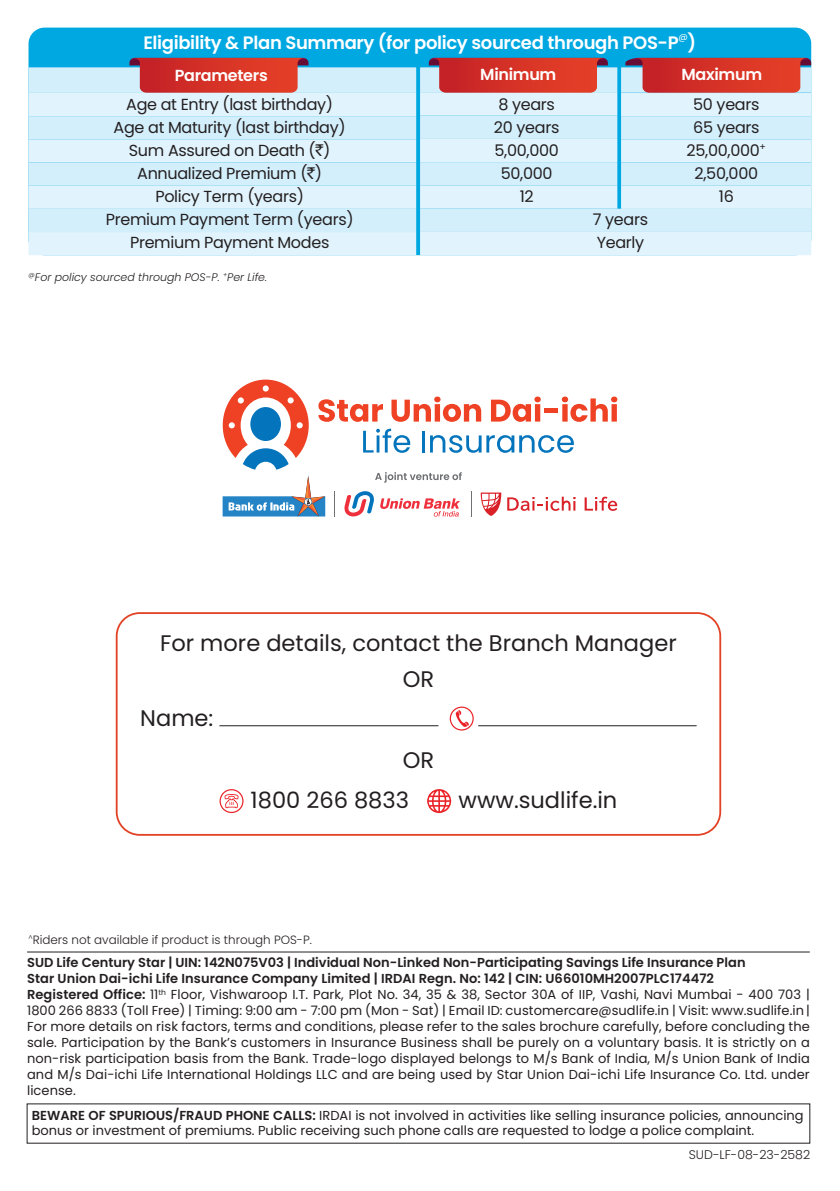
<style>
.page{position:relative;width:840px;height:1191px;background:#fff}
.page>*{position:absolute;margin:0;border:0;box-sizing:border-box;transform-origin:0 0}
.t1{font:22.6px "Poppins";color:#231f20}
.t2{font:600 18px "Poppins";letter-spacing:-.02em;color:#fff}
.t3{font:16px "Poppins";letter-spacing:-.02em;color:#231f20}
.t4{font:600 16px "Poppins";letter-spacing:-.02em;color:#fff}
.t5{font:13px/16px "Poppins";letter-spacing:.005em;color:#231f20}
.t6{font:300 12.4px "Poppins";color:#231f20}
.t7{font:300 12px "Poppins";color:#231f20}
.t8{font:italic 300 11px "Poppins";color:#231f20}
.t9{font:9.4px "Poppins";color:#fff}
.s1{font-family:"Rupee Foradian"}
.s2{font-weight:600}
</style>
<div class="page">
<hr style="left:27px;top:951px;width:782px;height:1px;background:#231f20">
<svg style="left:222px;top:379px;width:395px;height:138px"></svg>
<div style="left:116px;top:612px;width:604px;height:223px;border:2px solid #e24226;border-radius:23px"></div>
<svg style="left:427px;top:789px;width:24px;height:24px"></svg>
<svg style="left:219px;top:789px;width:24px;height:24px"></svg>
<hr style="left:219px;top:725px;width:219px;height:1px;background:#231f20">
<hr style="left:478px;top:725px;width:218px;height:1px;background:#231f20">
<svg style="left:449px;top:706px;width:24px;height:24px"></svg>
<div style="left:28px;top:28px;width:782px;height:227px;background:#00a8e1;border-radius:16px"></div>
<svg style="left:28px;top:58px;width:782px;height:197px;background:#d3dae4"></svg>
<h2 class="t2" style="left:143px;top:32px;width:536px">Eligibility &amp; Plan Summary (for policy sourced through POS-P</h2>
<p class="t9" style="left:678px;top:31px;width:11px">@</p>
<h2 class="t2" style="left:687px;top:32px;width:10px">)</h2>
<p class="t4" style="left:175px;top:66px;width:94px">Parameters</p>
<p class="t4" style="left:480px;top:65px;width:78px">Minimum</p>
<p class="t4" style="left:681px;top:65px;width:82px">Maximum</p>
<p class="t3" style="left:126px;top:95px;width:208px">Age at Entry (last birthday)</p>
<p class="t3" style="left:498px;top:95px;width:58px">8 years</p>
<p class="t3" style="left:692px;top:95px;width:68px">50 years</p>
<p class="t3" style="left:113px;top:118px;width:233px">Age at Maturity (last birthday)</p>
<p class="t3" style="left:493px;top:118px;width:67px">20 years</p>
<p class="t3" style="left:692px;top:118px;width:68px">65 years</p>
<p class="t3" style="left:129px;top:141px;width:203px">Sum Assured on Death (<span class="s1">`</span>)</p>
<p class="t3" style="left:494px;top:141px;width:66px">5,00,000</p>
<p class="t3" style="left:686px;top:141px;width:81px">25,00,000<sup>+</sup></p>
<p class="t3" style="left:137px;top:164px;width:186px">Annualized Premium (<span class="s1">`</span>)</p>
<p class="t3" style="left:500px;top:164px;width:53px">50,000</p>
<p class="t3" style="left:694px;top:164px;width:65px">2,50,000</p>
<p class="t3" style="left:155px;top:187px;width:150px">Policy Term (years)</p>
<p class="t3" style="left:519px;top:187px;width:15px">12</p>
<p class="t3" style="left:718px;top:187px;width:16px">16</p>
<p class="t3" style="left:106px;top:210px;width:249px">Premium Payment Term (years)</p>
<p class="t3" style="left:592px;top:210px;width:57px">7 years</p>
<p class="t3" style="left:130px;top:233px;width:201px">Premium Payment Modes</p>
<p class="t3" style="left:596px;top:233px;width:49px">Yearly</p>
<p class="t8" style="left:28px;top:271px;width:240px"><sup>@</sup>For policy sourced through POS-P. <sup>+</sup>Per Life.</p>
<h1 class="t1" style="left:160px;top:629px;width:518px">For more details, contact the Branch Manager</h1>
<h1 class="t1" style="left:140px;top:704px;width:75px">Name:</h1>
<h1 class="t1" style="left:402px;top:665px;width:33px">OR</h1>
<h1 class="t1" style="left:402px;top:746px;width:33px">OR</h1>
<h1 class="t1" style="left:250px;top:787px;width:160px">1800 266 8833</h1>
<h1 class="t1" style="left:458px;top:786px;width:160px">www.sudlife.in</h1>
<p class="t7" style="left:28px;top:932px;width:285px"><sup>^</sup>Riders not available if product is through POS-P.</p>
<p class="t5" style="left:27px;top:954px;width:783px"><span class="s2">SUD Life Century Star | UIN: 142N075V03 | Individual Non-Linked Non-Participating Savings Life Insurance Plan<br>Star Union Dai-ichi Life Insurance Company Limited | IRDAI Regn. No: 142 | CIN: U66010MH2007PLC174472<br>Registered Office:</span> 11<sup>th</sup> Floor, Vishwaroop I.T. Park, Plot No. 34, 35 &amp; 38, Sector 30A of IIP, Vashi, Navi Mumbai - 400 703 | 1800 266 8833 (Toll Free) | Timing: 9:00 am - 7:00 pm (Mon - Sat) | Email ID: customercare@sudlife.in | Visit: www.sudlife.in| For more details on risk factors, terms and conditions, please refer to the sales brochure carefully, before concluding the sale. Participation by the Bank’s customers in Insurance Business shall be purely on a voluntary basis. It is strictly on a non-risk participation basis from the Bank. Trade-logo displayed belongs to M/s Bank of India, M/s Union Bank of India and M/s Dai-ichi Life International Holdings LLC and are being used by Star Union Dai-ichi Life Insurance Co. Ltd. under license.</p>
<p class="t5" style="left:32px;top:1107px;width:773px;line-height:15px"><span class="s2">BEWARE OF SPURIOUS/FRAUD PHONE CALLS:</span> IRDAI is not involved in activities like selling insurance policies, announcing bonus or investment of premiums. Public receiving such phone calls are requested to lodge a police complaint.</p>
<p class="t6" style="left:688px;top:1147px;width:123px">SUD-LF-08-23-2582</p>
</div>
